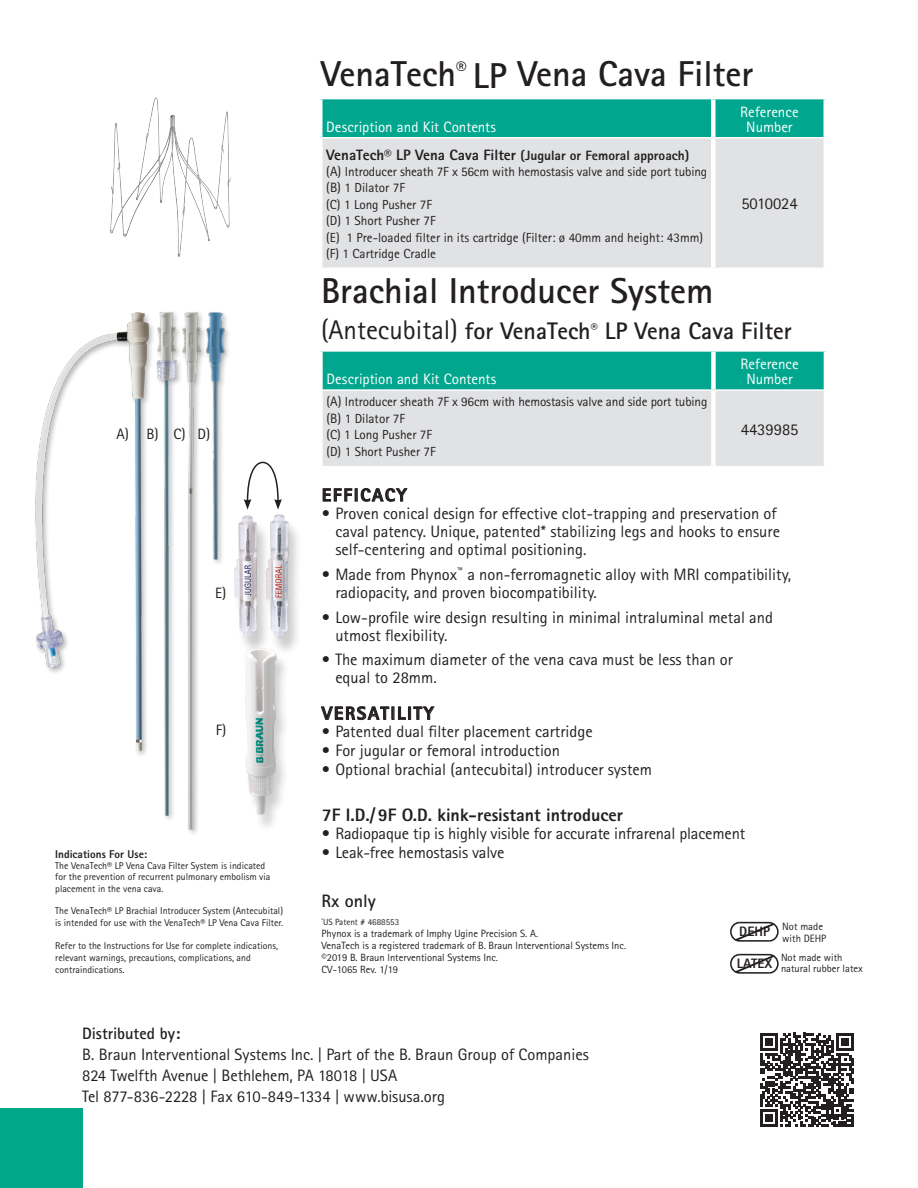
<style>
.page{position:relative;width:918px;height:1188px;background:#fff}
.page>*{position:absolute;margin:0;border:0;box-sizing:border-box;transform-origin:0 0}
.t1{font:700 36px "Rotis Sans Serif";color:#231f20}
.t2{font:700 24px "Rotis Sans Serif";color:#231f20}
.t3{font:800 18px "Rotis Sans Serif";color:#231f20}
.t4{font:800 18px "Rotis Sans Serif";letter-spacing:.1em;color:#231f20}
.t5{font:700 18px "Rotis Sans Serif";color:#231f20}
.Bodytext__Box{font:16.5px/18px "Rotis Sans Serif";color:#231f20}
.Bodytext__Box-2{font:700 16.5px "Rotis Sans Serif";color:#231f20}
.t6{font:15px/15px "Rotis Sans Serif";color:#fff;text-align:center}
.t7{font:15px "Rotis Sans Serif";color:#231f20}
.t8{font:800 13.65px "Rotis Sans Serif";color:#231f20}
.t9{font:800 13.5px "Rotis Sans Serif";color:#231f20}
.t10{font:13.2px/16.5px "Rotis Sans Serif";color:#231f20}
.t11{font:800 11.25px "Rotis Sans Serif";color:#231f20}
.t12{font:10.65px/12px "Rotis Sans Serif";color:#231f20}
.t13{font:10.5px/12px "Rotis Sans Serif";color:#231f20}
.t14{font:9.9px/11.2px "Rotis Sans Serif";color:#231f20}
.t15{font:9px "Rotis Sans Serif";color:#231f20}
.s1{font-size:15px}
.s2{font-size:13.5px}
.s3{font-weight:400;font-size:27px}
</style>
<div class="page">
<img style="left:35px;top:312px;width:194px;height:522px">
<img style="left:222px;top:498px;width:76px;height:324px">
<svg style="left:323px;top:352px;width:501px;height:114px;background:#96cec7"></svg>
<div style="left:711px;top:352px;width:5px;height:37px;background:#fff"></div>
<div style="left:711px;top:391px;width:5px;height:75px;background:#fff"></div>
<hr style="left:323px;top:389px;width:390px;height:2px;background:#fff">
<hr style="left:713px;top:389px;width:111px;height:2px;background:#fff">
<div style="left:322px;top:99px;width:502px;height:38px;background:#00a78e"></div>
<div style="left:322px;top:139px;width:502px;height:129px;background:#e1e2e4"></div>
<div style="left:711px;top:99px;width:5px;height:38px;background:#fff"></div>
<div style="left:711px;top:139px;width:5px;height:129px;background:#fff"></div>
<svg style="left:322px;top:488px;width:31px;height:14px"></svg>
<div style="left:355px;top:488px;width:3px;height:14px;border:1px solid #231f20"></div>
<svg style="left:360px;top:488px;width:48px;height:14px"></svg>
<svg style="left:321px;top:706px;width:114px;height:15px"></svg>
<svg style="left:730px;top:953px;width:49px;height:21px"></svg>
<svg style="left:730px;top:921px;width:49px;height:21px"></svg>
<svg style="left:244px;top:461px;width:38px;height:49px"></svg>
<div style="left:0;top:1108px;width:82px;height:80px;background:#00a788"></div>
<svg style="left:760px;top:1033px;width:94px;height:94px"></svg>
<div style="left:80px;top:74px;width:180px;height:219px;background:#231f20;opacity:.13"></div>
<p class="t1" style="left:321px;top:51px;width:434px">VenaTech<sup>®</sup> LP Vena Cava Filter</p>
<p class="t6" style="left:326px;top:119px;width:171px">Description and Kit Contents</p>
<p class="t9" style="left:326px;top:146px;width:365px"><span class="s1">VenaTech® LP Vena Cava Filter</span> (Jugular or Femoral approach)</p>
<p class="t10" style="left:326px;top:163px;width:383px"><span class="s2">(A)</span> Introducer sheath 7F x 56cm with hemostasis valve and side port tubing <span class="s2">(B)</span> 1 Dilator 7F<br>(C) 1 Long Pusher 7F<br>(D) 1 Short Pusher 7F<br>(E) 1 Pre-loaded filter in its cartridge (Filter: ø 40mm and height: 43mm) (F) 1 Cartridge Cradle</p>
<p class="t6" style="left:740px;top:104px;width:60px">Reference<br>Number</p>
<p class="Bodytext__Box" style="left:741px;top:195px;width:58px">5010024</p>
<p class="t7" style="left:117px;top:425px;width:95px">A) B) C) D)</p>
<p class="t7" style="left:215px;top:584px;width:13px">E)</p>
<p class="t7" style="left:216px;top:721px;width:12px">F)</p>
<p class="t11" style="left:55px;top:847px;width:94px">Indications For Use:</p>
<p class="t14" style="left:55px;top:860px;width:217px">The VenaTech® LP Vena Cava Filter System is indicated for the prevention of recurrent pulmonary embolism via placement in the vena cava.</p>
<p class="t14" style="left:55px;top:905px;width:229px">The VenaTech® LP Brachial Introducer System (Antecubital) is intended for use with the VenaTech® LP Vena Cava Filter.</p>
<p class="t14" style="left:55px;top:940px;width:224px;line-height:12px">Refer to the Instructions for Use for complete indications, relevant warnings, precautions, complications, and contraindications.</p>
<p class="t1" style="left:321px;top:268px;width:394px">Brachial Introducer System</p>
<p class="t2" style="left:321px;top:316px;width:472px"><span class="s3">(Antecubital)</span> for VenaTech<sup>®</sup> LP Vena Cava Filter</p>
<p class="t6" style="left:326px;top:371px;width:171px">Description and Kit Contents</p>
<p class="t6" style="left:740px;top:356px;width:60px">Reference<br>Number</p>
<p class="t10" style="left:326px;top:394px;width:383px"><span class="s2">(A)</span> Introducer sheath 7F x 96cm with hemostasis valve and side port tubing <span class="s2">(B)</span> 1 Dilator 7F<br>(C) 1 Long Pusher 7F<br>(D) 1 Short Pusher 7F</p>
<p class="Bodytext__Box" style="left:741px;top:420px;width:59px">4439985</p>
<p class="t4" style="left:322px;top:484px;width:86px">EFFICACY</p>
<p class="Bodytext__Box" style="left:335px;top:504px;width:446px;text-indent:-13px">• Proven conical design for effective clot-trapping and preservation of caval patency. Unique, patented* stabilizing legs and hooks to ensure self-centering and optimal positioning.</p>
<p class="Bodytext__Box" style="left:335px;top:565px;width:457px;text-indent:-13px">• Made from Phynox<sup>™</sup> a non-ferromagnetic alloy with MRI compatibility, radiopacity, and proven biocompatibility.</p>
<p class="Bodytext__Box" style="left:335px;top:608px;width:439px;text-indent:-13px">• Low-profile wire design resulting in minimal intraluminal metal and utmost flexibility.</p>
<p class="Bodytext__Box" style="left:335px;top:651px;width:399px;text-indent:-13px">• The maximum diameter of the vena cava must be less than or equal to 28mm.</p>
<p class="t4" style="left:322px;top:702px;width:113px">VERSATILITY</p>
<p class="Bodytext__Box" style="left:322px;top:723px;width:272px">• Patented dual filter placement cartridge</p>
<p class="Bodytext__Box" style="left:322px;top:741px;width:240px">• For jugular or femoral introduction</p>
<p class="Bodytext__Box" style="left:322px;top:760px;width:332px">• Optional brachial (antecubital) introducer system</p>
<p class="t3" style="left:322px;top:803px;width:303px">7F I.D./9F O.D. kink-resistant introducer</p>
<p class="Bodytext__Box" style="left:322px;top:825px;width:425px">• Radiopaque tip is highly visible for accurate infrarenal placement</p>
<p class="Bodytext__Box" style="left:322px;top:843px;width:184px">• Leak-free hemostasis valve</p>
<p class="t5" style="left:322px;top:889px;width:56px">Rx only</p>
<p class="t15" style="left:322px;top:917px;width:79px"><sup>*</sup>US Patent # 4688553</p>
<p class="t13" style="left:322px;top:927px;width:306px">Phynox is a trademark of Imphy Ugine Precision S. A.<br>VenaTech is a registered trademark of B. Braun lnterventional Systems Inc. ©2019 B. Braun lnterventional Systems Inc.<br>CV-1065 Rev. 1/19</p>
<p class="t8" style="left:739px;top:923px;width:32px">DEHP</p>
<p class="t12" style="left:782px;top:920px;width:46px">Not made with DEHP</p>
<p class="t8" style="left:737px;top:955px;width:37px">LATEX</p>
<p class="t13" style="left:781px;top:952px;width:83px;line-height:10.5px">Not made with natural rubber latex</p>
<p class="Bodytext__Box-2" style="left:82px;top:1023px;width:100px">Distributed by:</p>
<p class="Bodytext__Box" style="left:82px;top:1043px;width:508px;line-height:21px">B. Braun Interventional Systems Inc. | Part of the B. Braun Group of Companies<br>824 Twelfth Avenue | Bethlehem, PA 18018 | USA</p>
<p class="Bodytext__Box" style="left:82px;top:1087px;width:364px">Tel 877-836-2228 | Fax 610-849-1334 | www.bisusa.org</p>
</div>
